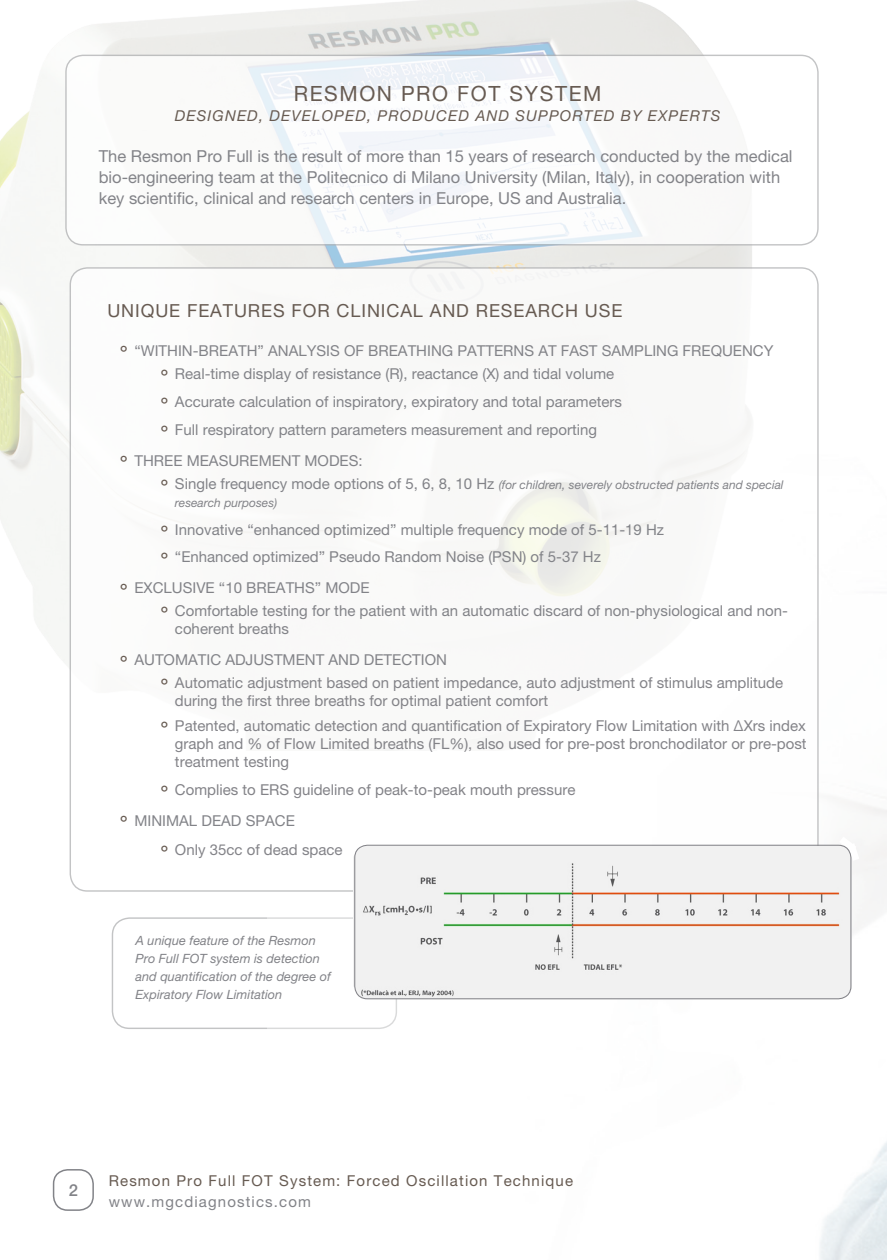
<style>
.page{position:relative;width:887px;height:1260px;background:#fff}
.page>*{position:absolute;margin:0;border:0;box-sizing:border-box;transform-origin:0 0}
.t1{font:27px "Helvetica Neue LT Pro";color:#675b52}
.bodycopy_-_white{font:21px "Helvetica Neue LT Pro";letter-spacing:.075em;color:#675b52}
.bullethead_-_all_cap{font:18px "Helvetica Neue LT Pro";letter-spacing:.05em;color:#675b52}
.bodycopy_-_grey{font:16.5px/21px "Helvetica Neue LT Pro";color:#828388}
.t2{font:500 16.5px "Helvetica Neue LT Pro";color:#828388}
.t3{font:15px/18px "Helvetica Neue LT Pro";color:#828388}
.t4{font:15px/18px "Helvetica Neue LT Pro";color:#838388}
.t5{font:15px "Helvetica Neue LT Pro";letter-spacing:.075em;color:#675b52}
.bodycopy_-_white-2{font:italic 15px "Helvetica Neue LT Pro";letter-spacing:.075em;color:#675b52}
.t6{font:15px "Helvetica Neue LT Pro";letter-spacing:.075em;color:#828388}
.bodycopy_-_grey-2{font:italic 12.75px/18px "Helvetica Neue LT Pro";color:#828388}
.t7{font:italic 12px/18px "Helvetica Neue LT Pro";color:#828388}
.s1{font-size:27px;color:#675b52}
.s2{font-style:normal;font-size:27px;color:#675b52}
.s3{font-style:normal;font-size:15px}
</style>
<div class="page">
<div style="left:112px;top:917px;width:285px;height:111px;border:1px solid #aeafb1;border-radius:17px"></div>
<img style="left:267px;top:140px;width:619px;height:1119px">
<img style="left:0;top:0;width:754px;height:750px">
<div style="left:70px;top:268px;width:747px;height:622px;background:#fff;border-radius:17px"></div>
<div style="left:353px;top:846px;width:496px;height:151px;background:#f1f1f1"></div>
<svg style="left:839px;top:836px;width:20px;height:24px"></svg>
<svg style="left:841px;top:985px;width:18px;height:28px"></svg>
<svg style="left:348px;top:985px;width:20px;height:22px"></svg>
<svg style="left:353px;top:846px;width:10px;height:10px"></svg>
<div style="left:354px;top:844px;width:497px;height:155px;border:1px solid #838388;border-radius:13px"></div>
<div style="left:66px;top:55px;width:751px;height:190px;background:#fff;border-radius:17px"></div>
<div style="left:65px;top:55px;width:753px;height:190px;border:1px solid #aeafb1;border-radius:17px"></div>
<div style="left:53px;top:1168px;width:41px;height:42px;border:2px solid #828388;border-radius:14px"></div>
<p class="bodycopy_-_white" style="left:294px;top:81px;width:309px">RESMON PRO FOT SYSTEM</p>
<p class="bodycopy_-_white-2" style="left:175px;top:106px;width:547px">DESIGNED, DEVELOPED, PRODUCED AND SUPPORTED BY EXPERTS</p>
<p class="bodycopy_-_grey" style="left:99px;top:145px;width:695px">The Resmon Pro Full is the result of more than 15 years of research conducted by the medical bio-engineering team at the Politecnico di Milano University (Milan, Italy), in cooperation with key scientific, clinical and research centers in Europe, US and Australia.</p>
<p class="bullethead_-_all_cap" style="left:107px;top:300px;width:516px">UNIQUE FEATURES FOR CLINICAL AND RESEARCH USE</p>
<p class="t1" style="left:121px;top:346px;width:7px">˚</p>
<p class="t3" style="left:134px;top:341px;width:640px">“WITHIN-BREATH” ANALYSIS OF BREATHING PATTERNS AT FAST SAMPLING FREQUENCY</p>
<p class="t3" style="left:161px;top:364px;width:454px"><span class="s1">˚</span> Real-time display of resistance (R), reactance (X) and tidal volume</p>
<p class="t3" style="left:161px;top:392px;width:462px"><span class="s1">˚</span> Accurate calculation of inspiratory, expiratory and total parameters</p>
<p class="t3" style="left:161px;top:420px;width:437px"><span class="s1">˚</span> Full respiratory pattern parameters measurement and reporting</p>
<p class="t1" style="left:121px;top:456px;width:7px">˚</p>
<p class="t3" style="left:134px;top:451px;width:230px">THREE MEASUREMENT MODES:</p>
<p class="t7" style="left:175px;top:475px;width:610px;text-indent:-14px"><span class="s2">˚</span> <span class="s3">Single frequency mode options of 5, 6, 8, 10 Hz</span> (for children, severely obstructed patients and special research purposes)</p>
<p class="t3" style="left:161px;top:520px;width:504px"><span class="s1">˚</span> Innovative “enhanced optimized” multiple frequency mode of 5-11-19 Hz</p>
<p class="t3" style="left:161px;top:547px;width:441px"><span class="s1">˚</span> “Enhanced optimized” Pseudo Random Noise (PSN) of 5-37 Hz</p>
<p class="t1" style="left:121px;top:583px;width:7px">˚</p>
<p class="t3" style="left:134px;top:578px;width:237px">EXCLUSIVE “10 BREATHS” MODE</p>
<p class="t3" style="left:175px;top:601px;width:614px;text-indent:-14px"><span class="s1">˚</span> Comfortable testing for the patient with an automatic discard of non-physiological and non&shy;coherent breaths</p>
<p class="t1" style="left:121px;top:655px;width:7px">˚</p>
<p class="t3" style="left:134px;top:650px;width:314px">AUTOMATIC ADJUSTMENT AND DETECTION</p>
<p class="t4" style="left:175px;top:673px;width:609px;text-indent:-14px"><span class="s1">˚</span> Automatic adjustment based on patient impedance, auto adjustment of stimulus amplitude during the first three breaths for optimal patient comfort</p>
<p class="t4" style="left:175px;top:716px;width:633px;text-align:justify;text-indent:-14px"><span class="s1">˚</span> Patented, automatic detection and quantification of Expiratory Flow Limitation with ΔXrs index graph and % of Flow Limited breaths (FL%), also used for pre-post bronchodilator or pre-post treatment testing</p>
<p class="t4" style="left:161px;top:780px;width:415px"><span class="s1">˚</span> Complies to ERS guideline of peak-to-peak mouth pressure</p>
<p class="t1" style="left:121px;top:816px;width:7px">˚</p>
<p class="t3" style="left:134px;top:811px;width:162px">MINIMAL DEAD SPACE</p>
<p class="t4" style="left:161px;top:840px;width:183px"><span class="s1">˚</span> Only 35cc of dead space</p>
<p class="bodycopy_-_grey-2" style="left:135px;top:930px;width:197px">A unique feature of the Resmon<br>Pro Full FOT system is detection and quantification of the degree of<br>Expiratory Flow Limitation</p>
<p class="t2" style="left:69px;top:1179px;width:11px">2</p>
<p class="t5" style="left:109px;top:1171px;width:465px">Resmon Pro Full FOT System: Forced Oscillation Technique</p>
<p class="t6" style="left:109px;top:1192px;width:203px">www.mgcdiagnostics.com</p>
</div>
